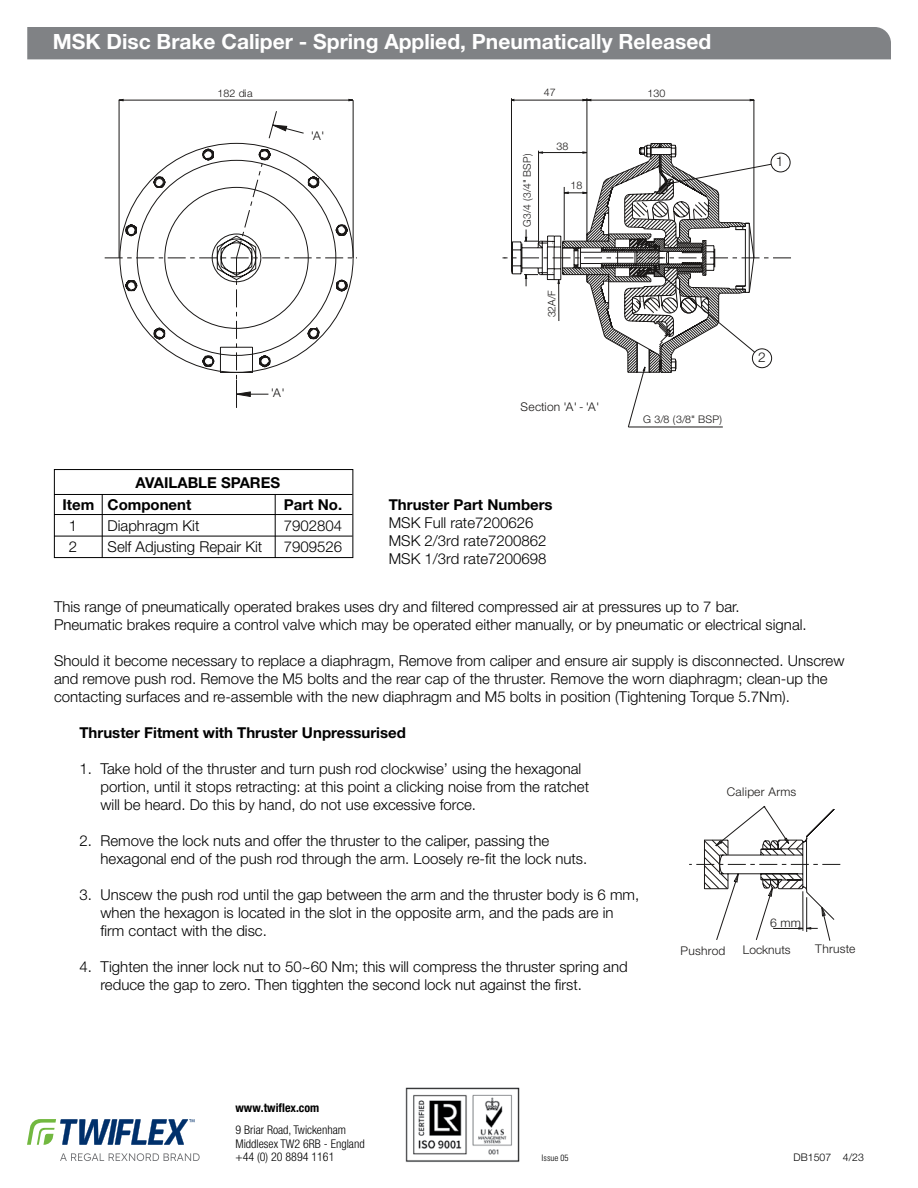
<style>
.page{position:relative;width:918px;height:1188px;background:#fff}
.page>*{position:absolute;margin:0;border:0;box-sizing:border-box;transform-origin:0 0}
.t1{font:700 21px "Helvetica Neue LT Std";color:#fff}
.t2{font:300 15px "Helvetica Neue LT Std";color:#000}
.t3{font:700 15px "Helvetica Neue LT Std";color:#000}
.t4{font:300 13.5px "Helvetica Neue LT Std";color:#1a1817}
.t5{font:300 condensed 12px "Helvetica Neue LT Std";color:#000}
.t6{font:300 12px "Helvetica Neue LT Std";letter-spacing:.02em;color:#1a1817}
.t7{font:700 condensed 12px "Helvetica Neue LT Std";color:#000}
.t8{font:300 12px "Helvetica Neue LT Std";color:#1a1817}
.t9{font:300 10.5px "Helvetica Neue LT Std";color:#1a1817}
.t10{font:300 10.5px "Helvetica Neue LT Std";color:#000}
.t11{font:300 condensed 9px "Univers LT Std";color:#000}
</style>
<div class="page">
<div style="left:27px;top:27px;width:864px;height:32px;background:#808285"></div>
<div style="left:54px;top:469px;width:299px;height:89px;border:1px solid #000"></div>
<hr style="left:54px;top:494px;width:298px;height:1px;background:#000">
<hr style="left:54px;top:514px;width:298px;height:1px;background:#000">
<hr style="left:54px;top:536px;width:298px;height:1px;background:#000">
<hr style="left:102px;top:494px;width:1px;height:64px;background:#000">
<hr style="left:275px;top:494px;width:1px;height:64px;background:#000">
<hr style="left:511px;top:98px;width:1px;height:173px;background:#1a1817">
<hr style="left:587px;top:98px;width:1px;height:136px;background:#1a1817">
<svg style="left:105px;top:99px;width:249px;height:169px"></svg>
<svg style="left:120px;top:143px;width:603px;height:284px"></svg>
<svg style="left:503px;top:99px;width:288px;height:274px"></svg>
<svg style="left:689px;top:806px;width:151px;height:135px"></svg>
<hr style="left:806px;top:839px;width:1px;height:51px;background:#1a1817">
<img style="left:405px;top:1087px;width:115px;height:75px">
<svg style="left:60px;top:1153px;width:140px;height:8px"></svg>
<svg style="left:27px;top:1119px;width:167px;height:26px"></svg>
<p class="t1" style="left:53px;top:29px;width:660px">MSK Disc Brake Caliper - Spring Applied, Pneumatically Released</p>
<p class="t9" style="left:218px;top:87px;width:36px">182 dia</p>
<p class="t6" style="left:311px;top:129px;width:15px">'A'</p>
<p class="t6" style="left:271px;top:386px;width:15px">'A'</p>
<p class="t3" style="left:136px;top:473px;width:146px">AVAILABLE SPARES</p>
<p class="t3" style="left:63px;top:496px;width:130px">Item Component</p>
<p class="t3" style="left:284px;top:496px;width:60px">Part No.</p>
<p class="t2" style="left:69px;top:517px;width:10px">1</p>
<p class="t2" style="left:108px;top:517px;width:93px">Diaphragm Kit</p>
<p class="t2" style="left:284px;top:517px;width:60px">7902804</p>
<p class="t2" style="left:69px;top:538px;width:10px">2</p>
<p class="t2" style="left:108px;top:538px;width:156px">Self Adjusting Repair Kit</p>
<p class="t2" style="left:284px;top:538px;width:60px">7909526</p>
<p class="t9" style="left:544px;top:86px;width:13px">47</p>
<p class="t9" style="left:521px;top:227px;width:75px;rotate:-90deg">G3/4 (3/4" BSP)</p>
<p class="t9" style="left:556px;top:140px;width:13px">38</p>
<p class="t9" style="left:571px;top:179px;width:13px">18</p>
<p class="t9" style="left:545px;top:317px;width:28px;rotate:-90deg">32A/F</p>
<p class="t6" style="left:521px;top:399px;width:80px">Section 'A'- 'A'</p>
<p class="t3" style="left:389px;top:495px;width:165px">Thruster Part Numbers</p>
<p class="t2" style="left:389px;top:513px;width:146px">MSK Full rate7200626</p>
<p class="t2" style="left:389px;top:531px;width:159px">MSK 2/3rd rate7200862</p>
<p class="t2" style="left:389px;top:549px;width:159px">MSK 1/3rd rate7200698</p>
<p class="t9" style="left:647px;top:87px;width:19px">130</p>
<p class="t4" style="left:776px;top:153px;width:9px">1</p>
<p class="t9" style="left:643px;top:412px;width:81px">G 3/8 (3/8" BSP)</p>
<p class="t4" style="left:758px;top:349px;width:9px">2</p>
<p class="t2" style="left:54px;top:598px;width:687px">This range of pneumatically operated brakes uses dry and filtered compressed air at pressures up to 7 bar.</p>
<p class="t2" style="left:54px;top:616px;width:754px">Pneumatic brakes require a control valve which may be operated either manually, or by pneumatic or electrical signal.</p>
<p class="t2" style="left:54px;top:652px;width:792px">Should it become necessary to replace a diaphragm, Remove from caliper and ensure air supply is disconnected. Unscrew</p>
<p class="t2" style="left:54px;top:670px;width:775px">and remove push rod. Remove the M5 bolts and the rear cap of the thruster. Remove the worn diaphragm; clean-up the</p>
<p class="t2" style="left:54px;top:688px;width:738px">contacting surfaces and re-assemble with the new diaphragm and M5 bolts in position (Tightening Torque 5.7Nm).</p>
<p class="t3" style="left:80px;top:723px;width:328px">Thruster Fitment with Thruster Unpressurised</p>
<p class="t2" style="left:80px;top:760px;width:503px">1. Take hold of the thruster and turn push rod clockwise’ using the hexagonal</p>
<p class="t2" style="left:100px;top:778px;width:490px">portion, until it stops retracting: at this point a clicking noise from the ratchet</p>
<p class="t2" style="left:100px;top:796px;width:377px">will be heard. Do this by hand, do not use excessive force.</p>
<p class="t2" style="left:80px;top:832px;width:471px">2. Remove the lock nuts and offer the thruster to the caliper, passing the</p>
<p class="t2" style="left:100px;top:850px;width:488px">hexagonal end of the push rod through the arm. Loosely re-fit the lock nuts.</p>
<p class="t2" style="left:80px;top:886px;width:561px">3. Unscew the push rod until the gap between the arm and the thruster body is 6 mm,</p>
<p class="t2" style="left:100px;top:904px;width:515px">when the hexagon is located in the slot in the opposite arm, and the pads are in</p>
<p class="t2" style="left:100px;top:922px;width:168px">firm contact with the disc.</p>
<p class="t2" style="left:80px;top:958px;width:550px">4. Tighten the inner lock nut to 50~60 Nm; this will compress the thruster spring and</p>
<p class="t2" style="left:100px;top:976px;width:483px">reduce the gap to zero. Then tigghten the second lock nut against the first.</p>
<p class="t6" style="left:727px;top:784px;width:71px">Caliper Arms</p>
<p class="t6" style="left:770px;top:916px;width:32px">6 mm</p>
<p class="t6" style="left:680px;top:943px;width:46px">Pushrod</p>
<p class="t8" style="left:743px;top:943px;width:49px">Locknuts</p>
<p class="t6" style="left:815px;top:941px;width:42px">Thruste</p>
<p class="t7" style="left:236px;top:1101px;width:85px">www.twiflex.com</p>
<p class="t5" style="left:236px;top:1123px;width:112px">9 Briar Road, Twickenham</p>
<p class="t5" style="left:236px;top:1136px;width:131px">Middlesex TW2 6RB - England</p>
<p class="t5" style="left:236px;top:1150px;width:100px">+44 (0) 20 8894 1161</p>
<p class="t11" style="left:542px;top:1152px;width:28px">Issue 05</p>
<p class="t10" style="left:794px;top:1151px;width:72px">DB1507 4/23</p>
</div>
